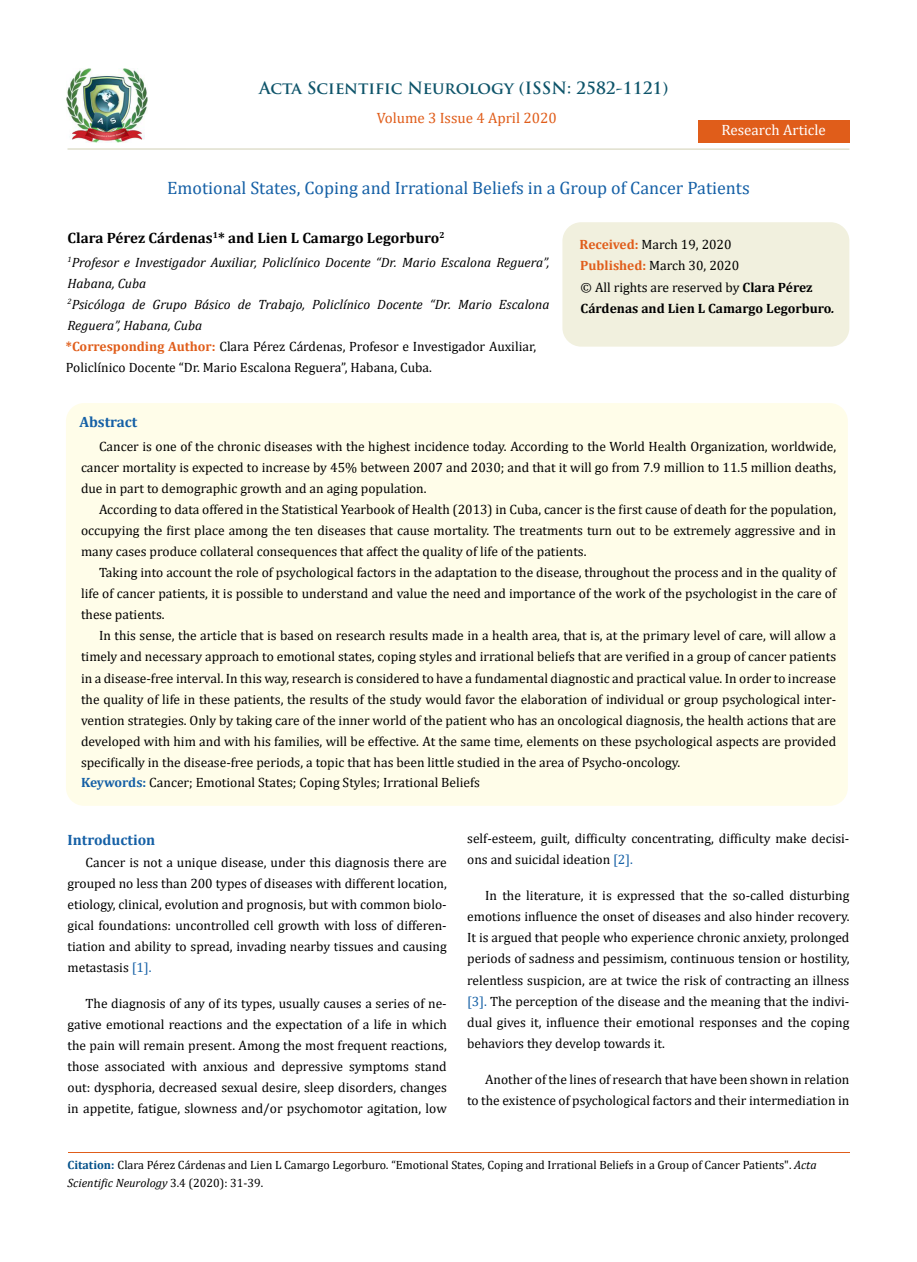
<style>
.page{position:relative;width:917px;height:1262px;background:#fff}
.page>*{position:absolute;margin:0;border:0;box-sizing:border-box;transform-origin:0 0}
.t1{font:18px "Cambria";color:#1560a6}
.t2{font:700 16.5px "Trajan Pro";color:#0e546a}
.t3{font:700 15px "Cambria";color:#000}
.t4{font:15px "Cambria";color:#e05d1a}
.t5{font:700 15px "Cambria";color:#1560a6}
.t6{font:15px "Cambria";color:#fff}
.t7{font:13.5px/21px "Cambria";color:#000;text-align:justify}
.t8{font:italic 13.5px/21px "Cambria";color:#000}
.t9{font:12px/18px "Cambria";color:#000}
.s1{font-weight:700;font-style:normal;color:#e05d1a}
.s2{font-style:normal}
.s3{font-weight:700;color:#e05d1a}
.s4{font-weight:700}
.s5{font-weight:700;font-style:italic}
.s6{font-weight:700;color:#1560a6}
.s7{color:#1560a6}
.s8{font-weight:700;color:#035089}
.s9{font-style:italic}
</style>
<div class="page">
<img style="left:67px;top:68px;width:80px;height:74px">
<div style="left:698px;top:120px;width:151px;height:22px;background:#e05d1a"></div>
<div style="left:66px;top:403px;width:781px;height:402px;background:#fffde9;border-radius:18px"></div>
<div style="left:563px;top:223px;width:285px;height:123px;background:#f1f0de;border-radius:18px"></div>
<div style="left:562px;top:222px;width:287px;height:124px;border:2px solid #f1f0de;border-radius:18px"></div>
<hr style="left:67px;top:148px;width:782px;height:2px;background:#e0dfcd">
<hr style="left:68px;top:1152px;width:781px;height:1px;background:#e05d1a">
<p class="t2" style="left:259px;top:77px;width:411px">Acta Scientific Neurology (ISSN: 2582-1121)</p>
<p class="t4" style="left:376px;top:109px;width:182px">Volume 3 Issue 4 April 2020</p>
<p class="t6" style="left:721px;top:121px;width:106px">Research Article</p>
<h1 class="t1" style="left:167px;top:177px;width:584px">Emotional States, Coping and Irrational Beliefs in a Group of Cancer Patients</h1>
<p class="t3" style="left:67px;top:227px;width:378px">Clara Pérez Cárdenas<sup>1</sup>* and Lien L Camargo Legorburo<sup>2</sup></p>
<p class="t8" style="left:66px;top:251px;width:485px"><sup>1</sup>Profesor e Investigador Auxiliar, Policlínico Docente “Dr. Mario Escalona Reguera”, Habana, Cuba<br><sup>2</sup>Psicóloga de Grupo Básico de Trabajo, Policlínico Docente “Dr. Mario Escalona Reguera”, Habana, Cuba<br><span class="s1">*Corresponding Author:</span> <span class="s2">Clara Pérez Cárdenas, Profesor e Investigador Auxiliar, Policlínico Docente “Dr. Mario Escalona Reguera”, Habana, Cuba.</span></p>
<p class="t7" style="left:579px;top:233px;width:256px;line-height:21.5px;text-align:left"><span class="s3">Received:</span> March 19, 2020<br><span class="s3">Published:</span> March 30, 2020<br>© All rights are reserved by <span class="s4">Clara Pérez<br>Cárdenas and Lien L Camargo Legorburo</span><span class="s5">.</span></p>
<p class="t5" style="left:79px;top:411px;width:60px">Abstract</p>
<p class="t7" style="left:81px;top:436px;width:756px;text-indent:18px">Cancer is one of the chronic diseases with the highest incidence today. According to the World Health Organization, worldwide, cancer mortality is expected to increase by 45% between 2007 and 2030; and that it will go from 7.9 million to 11.5 million deaths, due in part to demographic growth and an aging population.</p>
<p class="t7" style="left:81px;top:499px;width:756px;text-indent:18px">According to data offered in the Statistical Yearbook of Health (2013) in Cuba, cancer is the first cause of death for the population, occupying the first place among the ten diseases that cause mortality. The treatments turn out to be extremely aggressive and in many cases produce collateral consequences that affect the quality of life of the patients.</p>
<p class="t7" style="left:81px;top:562px;width:756px;text-indent:18px">Taking into account the role of psychological factors in the adaptation to the disease, throughout the process and in the quality of life of cancer patients, it is possible to understand and value the need and importance of the work of the psychologist in the care of these patients.</p>
<p class="t7" style="left:81px;top:625px;width:756px;text-indent:18px">In this sense, the article that is based on research results made in a health area, that is, at the primary level of care, will allow a timely and necessary approach to emotional states, coping styles and irrational beliefs that are verified in a group of cancer patients in a disease-free interval. In this way, research is considered to have a fundamental diagnostic and practical value. In order to increase the quality of life in these patients, the results of the study would favor the elaboration of individual or group psychological inter&shy;vention strategies. Only by taking care of the inner world of the patient who has an oncological diagnosis, the health actions that are developed with him and with his families, will be effective. At the same time, elements on these psychological aspects are provided specifically in the disease-free periods, a topic that has been little studied in the area of Psycho-oncology.</p>
<p class="t7" style="left:81px;top:772px;width:400px"><span class="s6">Keywords:</span> Cancer; Emotional States; Coping Styles; Irrational Beliefs</p>
<p class="t5" style="left:68px;top:828px;width:89px">Introduction</p>
<p class="t7" style="left:68px;top:852px;width:381px;text-indent:18px">Cancer is not a unique disease, under this diagnosis there are grouped no less than 200 types of diseases with different location, etiology, clinical, evolution and prognosis, but with common biolo&shy;gical foundations: uncontrolled cell growth with loss of differen&shy;tiation and ability to spread, invading nearby tissues and causing metastasis <span class="s7">[1].</span></p>
<p class="t7" style="left:68px;top:993px;width:381px;text-indent:18px">The diagnosis of any of its types, usually causes a series of ne&shy;gative emotional reactions and the expectation of a life in which the pain will remain present. Among the most frequent reactions, those associated with anxious and depressive symptoms stand out: dysphoria, decreased sexual desire, sleep disorders, changes in appetite, fatigue, slowness and/or psychomotor agitation, low</p>
<p class="t7" style="left:467px;top:828px;width:384px">self-esteem, guilt, difficulty concentrating, difficulty make decisi&shy;ons and suicidal ideation <span class="s7">[2].</span></p>
<p class="t7" style="left:467px;top:885px;width:384px;text-indent:18px">In the literature, it is expressed that the so-called disturbing emotions influence the onset of diseases and also hinder recovery.<br>It is argued that people who experience chronic anxiety, prolonged periods of sadness and pessimism, continuous tension or hostility, relentless suspicion, are at twice the risk of contracting an illness <span class="s7">[3].</span> The perception of the disease and the meaning that the indivi&shy;dual gives it, influence their emotional responses and the coping behaviors they develop towards it.</p>
<p class="t7" style="left:467px;top:1068px;width:384px;text-align:right">Another of the lines of research that have been shown in relation<br>to the existence of psychological factors and their intermediation in</p>
<p class="t9" style="left:68px;top:1155px;width:750px"><span class="s8">Citation:</span> Clara Pérez Cárdenas and Lien L Camargo Legorburo<span class="s9">.</span> “Emotional States, Coping and Irrational Beliefs in a Group of Cancer Patients". <span class="s9">Acta<br>Scientific Neurology</span> 3.4 (2020): 31-39.</p>
</div>
